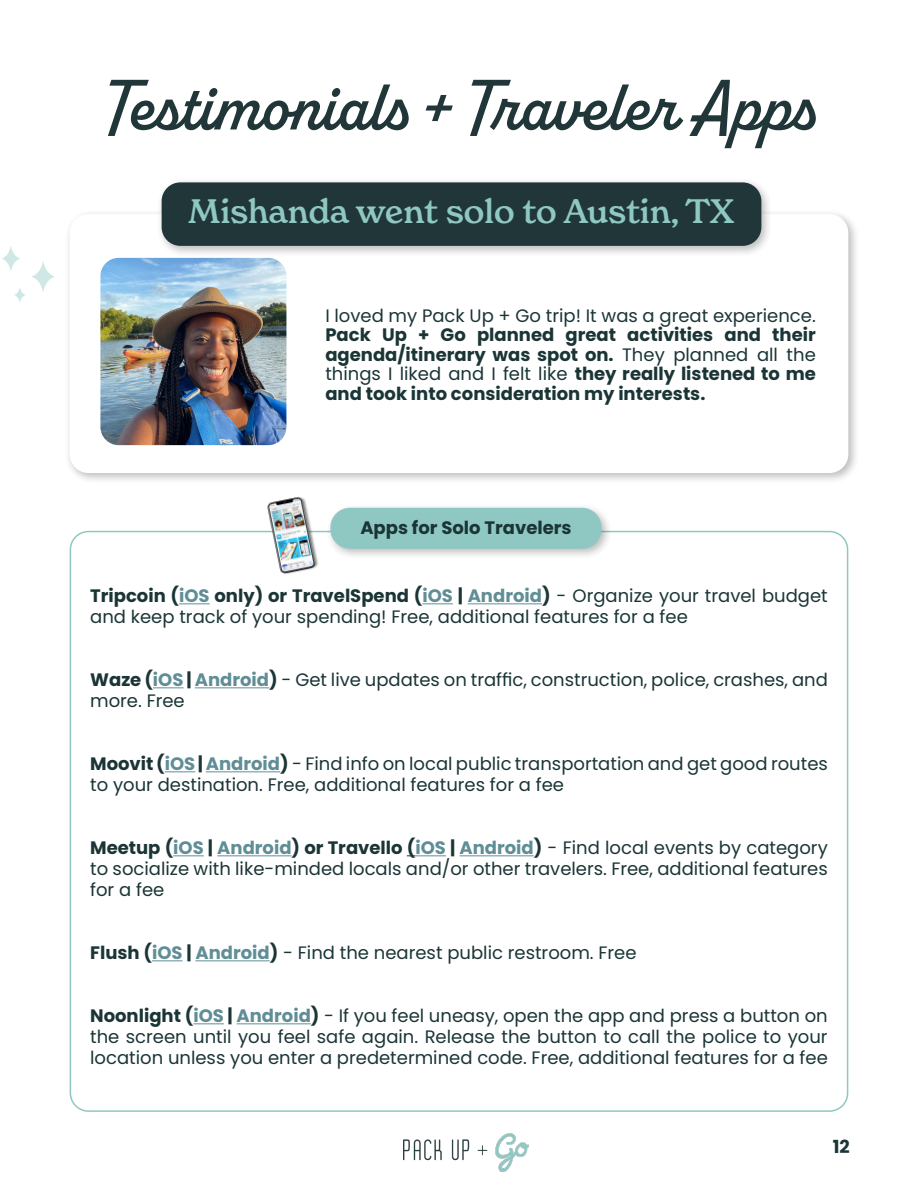
<style>
.page{position:relative;width:918px;height:1188px;background:#fff}
.page>*{position:absolute;margin:0;border:0;box-sizing:border-box;transform-origin:0 0}
.t1{font:600 72px "Alkaline";color:#213638}
.t2{font:500 33px "New Spirit";color:#8fc8c2}
.t3{font:18px/21px "Poppins";color:#1b3536}
.t4{font:700 18px/19.5px "Poppins";color:#1b3536;text-align:justify}
.s1{font-weight:400}
.s2{font-weight:700}
.s3{font-weight:700;color:#608e96}
</style>
<div class="page">
<img style="left:403px;top:1134px;width:125px;height:37px">
<hr style="left:179px;top:603px;width:31px;height:1px;background:#608e96">
<hr style="left:422px;top:603px;width:31px;height:1px;background:#608e96">
<hr style="left:468px;top:603px;width:74px;height:1px;background:#608e96">
<hr style="left:153px;top:687px;width:31px;height:1px;background:#608e96">
<hr style="left:195px;top:687px;width:74px;height:1px;background:#608e96">
<hr style="left:165px;top:771px;width:30px;height:1px;background:#608e96">
<hr style="left:206px;top:771px;width:74px;height:1px;background:#608e96">
<hr style="left:173px;top:855px;width:31px;height:1px;background:#608e96">
<hr style="left:217px;top:855px;width:75px;height:1px;background:#608e96">
<hr style="left:415px;top:855px;width:31px;height:1px;background:#608e96">
<hr style="left:459px;top:855px;width:75px;height:1px;background:#608e96">
<hr style="left:152px;top:960px;width:31px;height:1px;background:#608e96">
<hr style="left:195px;top:960px;width:75px;height:1px;background:#608e96">
<hr style="left:193px;top:1023px;width:31px;height:1px;background:#608e96">
<hr style="left:237px;top:1023px;width:74px;height:1px;background:#608e96">
<svg style="left:14px;top:287px;width:11px;height:16px"></svg>
<svg style="left:32px;top:261px;width:22px;height:31px"></svg>
<svg style="left:2px;top:246px;width:18px;height:25px"></svg>
<div style="left:65px;top:209px;width:795px;height:276px;background:#231f20;opacity:.3"></div>
<div style="left:70px;top:215px;width:778px;height:257px;background:#fff;border-radius:18px"></div>
<div style="left:70px;top:214px;width:778px;height:259px;border:2px solid #fff;border-radius:18px"></div>
<div style="left:157px;top:177px;width:616px;height:80px;background:#231f20;opacity:.3"></div>
<div style="left:162px;top:183px;width:599px;height:62px;background:#213638;border-radius:18px"></div>
<div style="left:162px;top:182px;width:599px;height:64px;border:2px solid #213638;border-radius:18px"></div>
<img style="left:100px;top:258px;width:186px;height:187px">
<div style="left:326px;top:503px;width:287px;height:57px;background:#231f20;opacity:.3"></div>
<div style="left:332px;top:509px;width:268px;height:38px;background:#8fc8c2;border-radius:18px"></div>
<div style="left:330px;top:508px;width:272px;height:41px;border:3px solid #8fc8c2;border-radius:18px"></div>
<img style="left:265px;top:496px;width:62px;height:78px">
<p class="t1" style="left:106px;top:62px;width:709px">Testimonials + Traveler Apps</p>
<p class="t2" style="left:188px;top:191px;width:547px">Mishanda went solo to Austin, TX</p>
<p class="t4" style="left:325px;top:306px;width:492px"><span class="s1">I loved my Pack Up + Go trip! It was a great experience.<br></span>Pack Up + Go planned great activities and their agenda/itinerary was spot on. <span class="s1">They planned all the things I liked and I felt like</span> they really listened to me and took into consideration my interests.</p>
<p class="t4" style="left:360px;top:518px;width:213px">Apps for Solo Travelers</p>
<p class="t3" style="left:90px;top:586px;width:739px"><span class="s2">Tripcoin (</span><span class="s3">iOS</span> <span class="s2">only) or TravelSpend (</span><span class="s3">iOS</span> <span class="s2">|</span> <span class="s3">Android</span><span class="s2">)</span> - Organize your travel budget and keep track of your spending! Free, additional features for a fee</p>
<p class="t3" style="left:90px;top:670px;width:739px"><span class="s2">Waze (</span><span class="s3">iOS</span> <span class="s2">|</span> <span class="s3">Android</span><span class="s2">)</span> - Get live updates on traffic, construction, police, crashes, and more. Free</p>
<p class="t3" style="left:90px;top:754px;width:739px"><span class="s2">Moovit (</span><span class="s3">iOS</span> <span class="s2">|</span> <span class="s3">Android</span><span class="s2">)</span> - Find info on local public transportation and get good routes to your destination. Free, additional features for a fee</p>
<p class="t3" style="left:90px;top:838px;width:739px;text-align:justify"><span class="s2">Meetup (</span><span class="s3">iOS</span> <span class="s2">|</span> <span class="s3">Android</span><span class="s2">) or Travello (</span><span class="s3">iOS</span> <span class="s2">|</span> <span class="s3">Android</span><span class="s2">)</span> - Find local events by category to socialize with like-minded locals and/or other travelers. Free, additional features for a fee</p>
<p class="t3" style="left:90px;top:943px;width:548px"><span class="s2">Flush (</span><span class="s3">iOS</span> <span class="s2">|</span> <span class="s3">Android</span><span class="s2">)</span> - Find the nearest public restroom. Free</p>
<p class="t3" style="left:90px;top:1006px;width:739px;text-align:justify"><span class="s2">Noonlight (</span><span class="s3">iOS</span> <span class="s2">|</span> <span class="s3">Android</span><span class="s2">)</span> - If you feel uneasy, open the app and press a button on the screen until you feel safe again. Release the button to call the police to your location unless you enter a predetermined code. Free, additional features for a fee</p>
<p class="t4" style="left:833px;top:1137px;width:19px">12</p>
</div>
